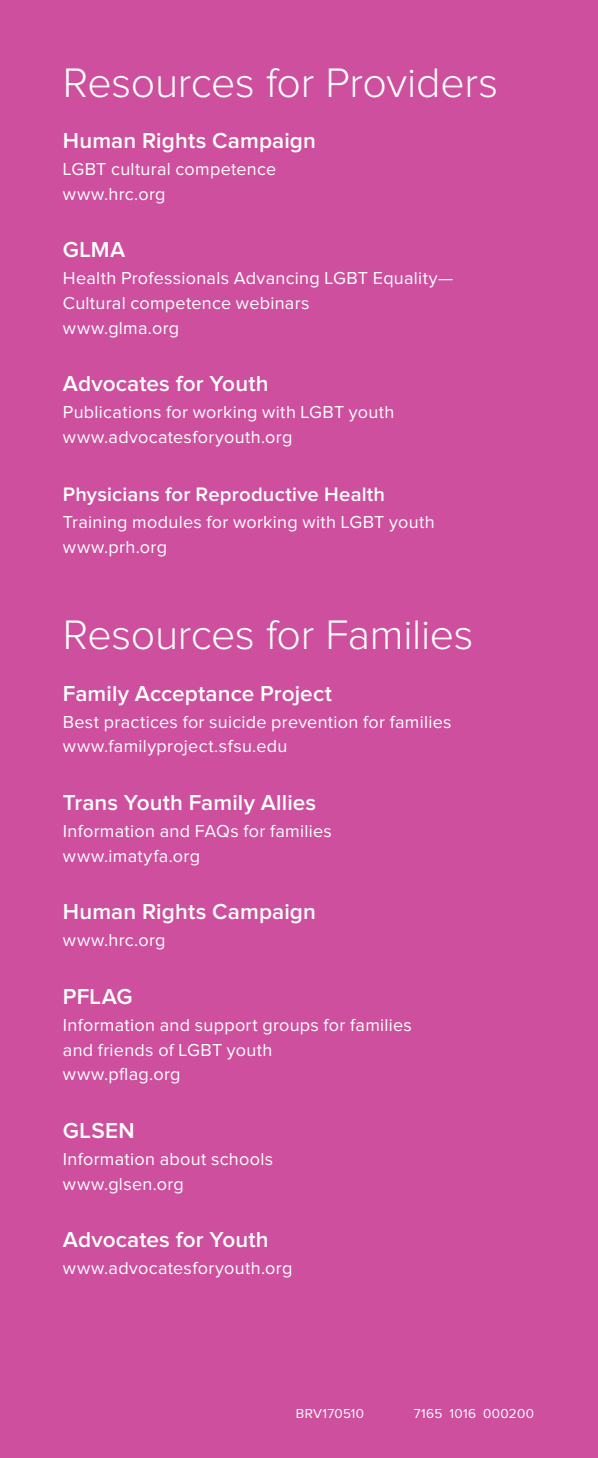
<style>
.page{position:relative;width:598px;height:1458px;background:#fff}
.page>*{position:absolute;margin:0;border:0;box-sizing:border-box;transform-origin:0 0}
.subhead{font:300 42.75px "Proxima Nova";letter-spacing:-.005em;color:#fff}
.body-subhead{font:600 22.5px "Proxima Nova";letter-spacing:.005em;color:#fff}
.body-subhead-2{font:600 20.25px "Proxima Nova";letter-spacing:.01em;color:#fff}
.body-2{font:18px/24.8px "Proxima Nova";letter-spacing:.015em;color:#fff}
.body{font:13.5px "Proxima Nova";letter-spacing:.03em;color:#fff}
</style>
<div class="page">
<div style="left:0;top:0;width:597px;height:1458px;background:#cd4f9d"></div>
<p class="subhead" style="left:63px;top:59px;width:436px">Resources for Providers</p>
<p class="body-subhead" style="left:63px;top:128px;width:254px">Human Rights Campaign</p>
<p class="body-2" style="left:63px;top:157px;width:215px">LGBT cultural competence www.hrc.org</p>
<p class="body-subhead" style="left:63px;top:237px;width:64px">GLMA</p>
<p class="body-2" style="left:63px;top:266px;width:391px">Health Professionals Advancing LGBT Equality—<br>Cultural competence webinars<br>www.glma.org</p>
<p class="body-subhead" style="left:63px;top:371px;width:207px">Advocates for Youth</p>
<p class="body-2" style="left:63px;top:401px;width:333px">Publications for working with LGBT youth www.advocatesforyouth.org</p>
<p class="body-subhead-2" style="left:63px;top:482px;width:323px">Physicians for Reproductive Health</p>
<p class="body-2" style="left:63px;top:510px;width:373px">Training modules for working with LGBT youth www.prh.org</p>
<p class="subhead" style="left:63px;top:611px;width:412px">Resources for Families</p>
<p class="body-subhead" style="left:63px;top:680px;width:270px">Family Acceptance Project</p>
<p class="body-2" style="left:63px;top:710px;width:390px">Best practices for suicide prevention for families www.familyproject.sfsu.edu</p>
<p class="body-subhead" style="left:63px;top:790px;width:254px">Trans Youth Family Allies</p>
<p class="body-2" style="left:63px;top:819px;width:270px">Information and FAQs for families www.imatyfa.org</p>
<p class="body-subhead" style="left:63px;top:899px;width:254px">Human Rights Campaign</p>
<p class="body-2" style="left:63px;top:928px;width:104px">www.hrc.org</p>
<p class="body-subhead" style="left:63px;top:984px;width:71px">PFLAG</p>
<p class="body-2" style="left:63px;top:1013px;width:350px">Information and support groups for families and friends of LGBT youth<br>www.pflag.org</p>
<p class="body-subhead" style="left:63px;top:1118px;width:73px">GLSEN</p>
<p class="body-2" style="left:63px;top:1147px;width:212px">Information about schools www.glsen.org</p>
<p class="body-subhead" style="left:63px;top:1227px;width:207px">Advocates for Youth</p>
<p class="body-2" style="left:63px;top:1256px;width:231px">www.advocatesforyouth.org</p>
<p class="body" style="left:295px;top:1406px;width:70px">BRV170510</p>
<p class="body" style="left:413px;top:1406px;width:122px">7165 1016 000200</p>
</div>
